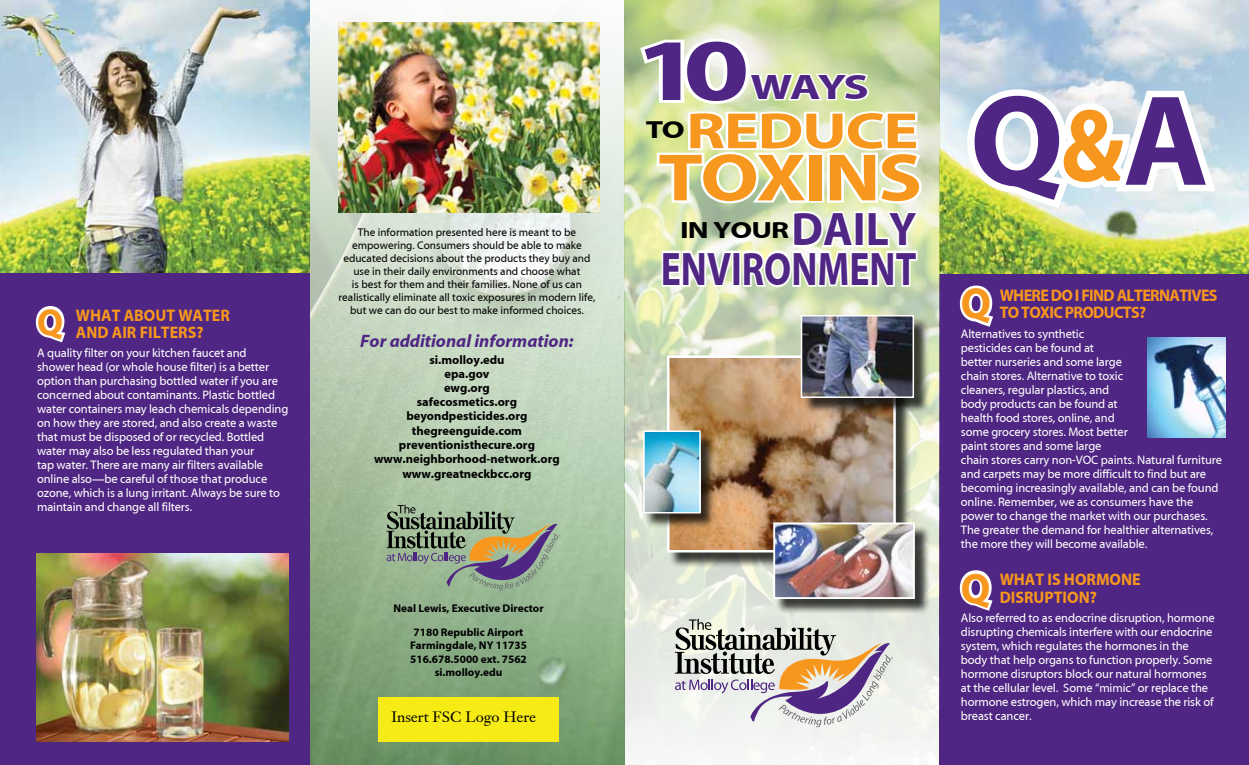
<style>
.page{position:relative;width:1249px;height:765px;background:#fff}
.page>*{position:absolute;margin:0;border:0;box-sizing:border-box;transform-origin:0 0}
.t1{font:700 129.88px "Myriad";color:#4f2683}
.t2{font:700 88.38px "Myriad";color:#4f2683;scale:1.36 1}
.t3{font:700 67.5px "Myriad";letter-spacing:-.03em;color:#f8971d;scale:1.21 1}
.t4{font:700 51.12px "Myriad";letter-spacing:-.02em;color:#f8971d;scale:1.28 1}
.t5{font:700 47.5px/39.2px "Myriad";color:#4f2683;text-align:right;scale:.96 1}
.t6{font:700 44.38px "Myriad";color:#f8971d;scale:.95 1}
.t7{font:700 43.5px "Myriad";color:#f8971d;scale:.95 1}
.t8{font:700 38.25px "Myriad";color:#f8971d;scale:.95 1}
.t9{font:700 35.75px "Myriad";color:#4f2683;scale:1.32 1}
.t10{font:700 23.62px "Myriad";color:#000;scale:1.28 1}
.t11{font:italic 700 18.12px "Myriad";color:#4f2683}
.t12{font:700 16.88px/17.5px "Myriad";color:#f8971d;scale:.95 1}
.t13{font:700 16.88px/17.5px "Myriad";letter-spacing:-.04em;color:#f8971d;scale:.95 1}
.t14{font:15px "Janson Text";color:#000}
.t15{font:12.5px/14px "Myriad";letter-spacing:-.01em;color:#fff}
.t16{font:700 12.5px/14px "Myriad";color:#000;text-align:center}
.t17{font:11.25px/13.1px "Myriad";color:#000;text-align:center}
.t18{font:700 11.25px/23.9px "Myriad";color:#000;text-align:center}
.s1{font-size:103.88px;color:#f8971d}
</style>
<div class="page">
<div style="left:939px;top:0;width:310px;height:765px;background:#4f2683"></div>
<svg style="left:959px;top:285px;width:34px;height:42px"></svg>
<svg style="left:959px;top:570px;width:34px;height:41px"></svg>
<img style="left:939px;top:0;width:310px;height:273px">
<svg style="left:957px;top:29px;width:268px;height:187px"></svg>
<img style="left:1147px;top:337px;width:78px;height:101px">
<img style="left:309px;top:0;width:315px;height:765px">
<svg style="left:624px;top:0;width:315px;height:765px"></svg>
<svg style="left:675px;top:619px;width:217px;height:108px"></svg>
<div style="left:669px;top:357px;width:242px;height:211px;background:#000;opacity:.75"></div>
<img style="left:670px;top:358px;width:223px;height:191px">
<div style="left:667px;top:355px;width:229px;height:197px;border:2px solid #fff"></div>
<div style="left:775px;top:524px;width:155px;height:90px;background:#000;opacity:.75"></div>
<img style="left:776px;top:525px;width:136px;height:71px">
<div style="left:773px;top:522px;width:142px;height:77px;border:2px solid #fff"></div>
<div style="left:802px;top:317px;width:127px;height:97px;background:#000;opacity:.75"></div>
<img style="left:804px;top:318px;width:107px;height:77px">
<div style="left:801px;top:315px;width:113px;height:83px;border:2px solid #fff"></div>
<div style="left:645px;top:432px;width:71px;height:97px;background:#000;opacity:.75"></div>
<img style="left:646px;top:433px;width:52px;height:77px">
<div style="left:643px;top:430px;width:58px;height:83px;border:2px solid #fff"></div>
<svg style="left:386px;top:505px;width:174px;height:86px"></svg>
<div style="left:379px;top:697px;width:180px;height:45px;background:#f6eb14"></div>
<svg style="left:636px;top:0;width:289px;height:296px"></svg>
<img style="left:338px;top:22px;width:261px;height:190px">
<div style="left:0;top:0;width:309px;height:765px;background:#4f2683"></div>
<svg style="left:35px;top:306px;width:31px;height:37px"></svg>
<img style="left:37px;top:553px;width:251px;height:188px">
<img style="left:0;top:0;width:309px;height:272px">
<h3 class="t8" style="left:37px;top:302px;width:29px">Q</h3>
<h3 class="t12" style="left:76px;top:307px;width:164px;line-height:17.1px">What about water and air filters?</h3>
<p class="t15" style="left:37px;top:347px;width:253px">A quality filter on your kitchen faucet and<br>shower head (or whole house filter) is a better option than purchasing bottled water if you are concerned about contaminants. Plastic bottled water containers may leach chemicals depending on how they are stored, and also create a waste that must be disposed of or recycled. Bottled water may also be less regulated than your<br>tap water. There are many air filters available online also—be careful of those that produce ozone, which is a lung irritant. Always be sure to maintain and change all filters.</p>
<p class="t17" style="left:339px;top:226px;width:258px">The information presented here is meant to be empowering. Consumers should be able to make educated decisions about the products they buy and use in their daily environments and choose what<br>is best for them and their families. None of us can realistically eliminate all toxic exposures in modern life, but we can do our best to make informed choices.</p>
<h3 class="t11" style="left:360px;top:332px;width:215px">For additional information:</h3>
<p class="t16" style="left:374px;top:354px;width:187px">si.molloy.edu<br>epa.gov<br>ewg.org<br>safecosmetics.org beyondpesticides.org thegreenguide.com preventionisthecure.org www.neighborhood-network.org</p>
<p class="t16" style="left:402px;top:467px;width:131px">www.greatneckbcc.org</p>
<p class="t18" style="left:393px;top:597px;width:152px">Neal Lewis, Executive Director<br>7180 Republic Airport</p>
<p class="t18" style="left:410px;top:634px;width:72px">Farmingdale, NY</p>
<p class="t18" style="left:496px;top:634px;width:33px">11735</p>
<p class="t18" style="left:410px;top:647px;width:118px">516.678.5000 ext. 7562</p>
<p class="t18" style="left:435px;top:661px;width:69px">si.molloy.edu</p>
<p class="t14" style="left:391px;top:708px;width:146px">Insert FSC Logo Here</p>
<h2 class="t2" style="left:634px;top:25px;width:86px">10</h2>
<h3 class="t9" style="left:750px;top:69px;width:91px">ways</h3>
<h3 class="t4" style="left:646px;top:105px;width:215px"><sup>to</sup>reduce</h3>
<h3 class="t3" style="left:658px;top:143px;width:220px">toxins</h3>
<h3 class="t5" style="left:661px;top:212px;width:268px">daily environment</h3>
<h3 class="t10" style="left:680px;top:218px;width:87px">in your</h3>
<h1 class="t1" style="left:970px;top:74px;width:235px">Q<span class="s1">&amp;</span>A</h1>
<h3 class="t6" style="left:961px;top:281px;width:33px">Q</h3>
<h3 class="t13" style="left:999px;top:287px;width:231px">where do I find alternatives to Toxic Products?</h3>
<p class="t15" style="left:961px;top:327px;width:263px">Alternatives to synthetic<br>pesticides can be found at<br>better nurseries and some large<br>chain stores. Alternative to toxic<br>cleaners, regular plastics, and<br>body products can be found at<br>health food stores, online, and<br>some grocery stores. Most better<br>paint stores and some large<br>chain stores carry non-VOC paints. Natural furniture and carpets may be more difficult to find but are becoming increasingly available, and can be found online. Remember, we as consumers have the power to change the market with our purchases.<br>The greater the demand for healthier alternatives, the more they will become available.</p>
<h3 class="t7" style="left:961px;top:566px;width:33px">Q</h3>
<h3 class="t12" style="left:999px;top:571px;width:150px">What is Hormone<br>Disruption?</h3>
<p class="t15" style="left:961px;top:612px;width:255px">Also referred to as endocrine disruption, hormone disrupting chemicals interfere with our endocrine system, which regulates the hormones in the body that help organs to function properly. Some hormone disruptors block our natural hormones at the cellular level. Some “mimic” or replace the hormone estrogen, which may increase the risk of breast cancer.</p>
</div>
